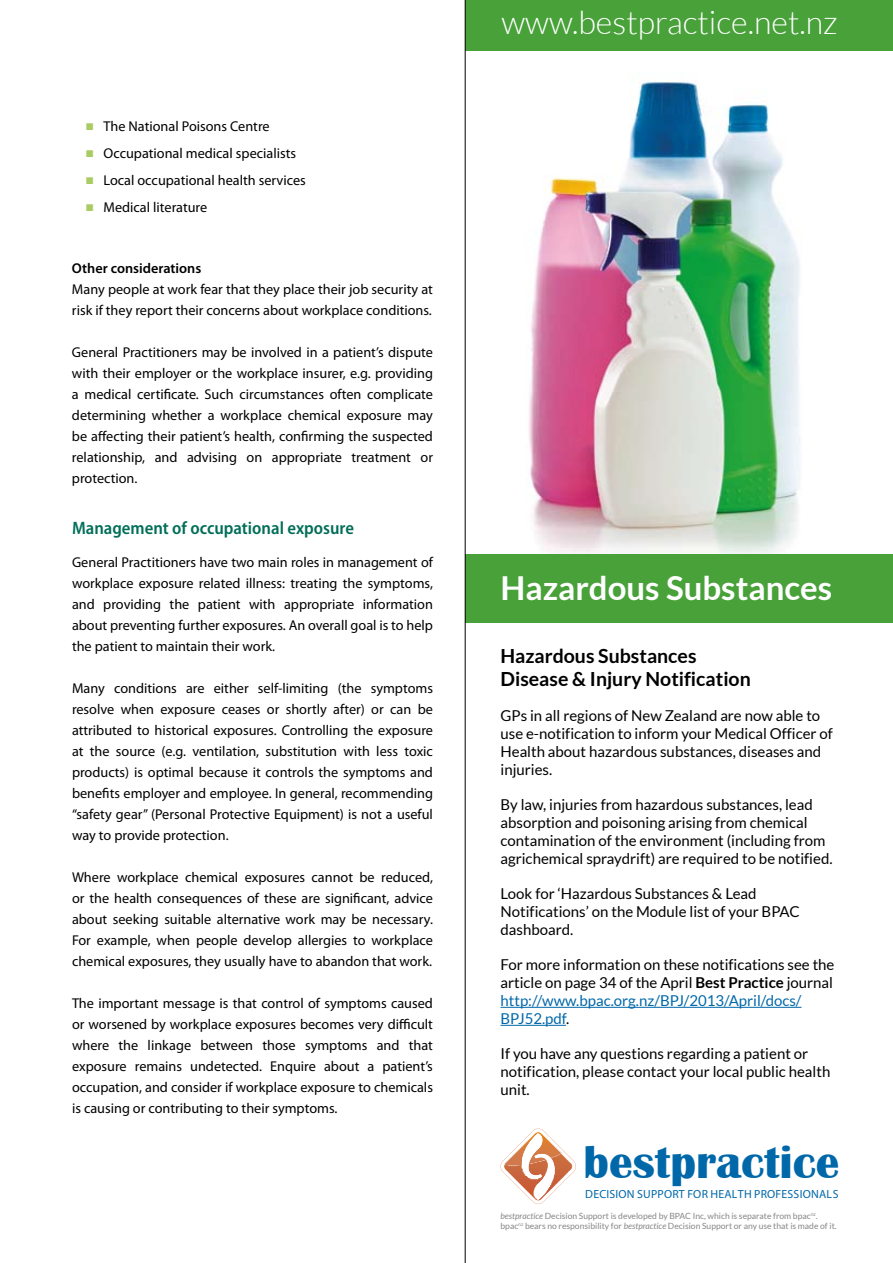
<style>
.page{position:relative;width:893px;height:1263px;background:#fff}
.page>*{position:absolute;margin:0;border:0;box-sizing:border-box;transform-origin:0 0}
.t1{font:700 47.25px "Britannic";color:#0068a9}
.t2{font:700 33px "Lato";color:#fff}
.t3{font:300 32.25px "Lato";color:#fff}
.t4{font:700 19.5px/23.4px "Lato";color:#000}
.t5{font:600 semi-condensed 18px "Myriad Pro";color:#006e58}
.t6{font:15px/18px "Lato";color:#000}
.t7{font:14.25px/21px "Myriad Pro";color:#000;text-align:justify}
.t8{font:600 14.25px "Myriad Pro";color:#000}
.t9{font:11.85px "Myriad Pro";letter-spacing:.02em;color:#0068a9}
.t10{font:8.55px/10.2px "Lato";color:#868687}
.s1{font-family:"Franklin Gothic";color:#a9cb62}
.s2{font-weight:700}
.s3{color:#0068a9}
.s4{font-style:italic}
</style>
<div class="page">
<img style="left:492px;top:50px;width:356px;height:504px">
<hr style="left:500px;top:1007px;width:301px;height:1px;background:#0068a9">
<hr style="left:500px;top:1025px;width:66px;height:1px;background:#0068a9">
<svg style="left:500px;top:1128px;width:76px;height:76px"></svg>
<div style="left:465px;top:0;width:428px;height:50px;background:#48a139"></div>
<div style="left:465px;top:554px;width:428px;height:68px;background:#48a139"></div>
<hr style="left:465px;top:0;width:1px;height:1263px;background:#000">
<p class="t7" style="left:86px;top:116px;width:186px"><span class="s1">■</span> The National Poisons Centre</p>
<p class="t7" style="left:86px;top:143px;width:212px"><span class="s1">■</span> Occupational medical specialists</p>
<p class="t7" style="left:86px;top:170px;width:222px"><span class="s1">■</span> Local occupational health services</p>
<p class="t7" style="left:86px;top:197px;width:123px"><span class="s1">■</span> Medical literature</p>
<p class="t8" style="left:72px;top:259px;width:131px">Other considerations</p>
<p class="t7" style="left:72px;top:278px;width:362px">Many people at work fear that they place their job security at risk if they report their concerns about workplace conditions.</p>
<p class="t7" style="left:72px;top:341px;width:362px">General Practitioners may be involved in a patient’s dispute with their employer or the workplace insurer, e.g. providing a medical certificate. Such circumstances often complicate determining whether a workplace chemical exposure may be affecting their patient’s health, confirming the suspected relationship, and advising on appropriate treatment or protection.</p>
<p class="t5" style="left:72px;top:518px;width:284px">Management of occupational exposure</p>
<p class="t7" style="left:72px;top:551px;width:362px">General Practitioners have two main roles in management of workplace exposure related illness: treating the symptoms, and providing the patient with appropriate information about preventing further exposures. An overall goal is to help the patient to maintain their work.</p>
<p class="t7" style="left:72px;top:678px;width:362px">Many conditions are either self-limiting (the symptoms resolve when exposure ceases or shortly after) or can be attributed to historical exposures. Controlling the exposure at the source (e.g. ventilation, substitution with less toxic products) is optimal because it controls the symptoms and benefits employer and employee. In general, recommending “safety gear” (Personal Protective Equipment) is not a useful way to provide protection.</p>
<p class="t7" style="left:72px;top:867px;width:362px">Where workplace chemical exposures cannot be reduced, or the health consequences of these are significant, advice about seeking suitable alternative work may be necessary.<br>For example, when people develop allergies to workplace chemical exposures, they usually have to abandon that work.</p>
<p class="t7" style="left:72px;top:993px;width:362px">The important message is that control of symptoms caused or worsened by workplace exposures becomes very difficult where the linkage between those symptoms and that exposure remains undetected. Enquire about a patient’s occupation, and consider if workplace exposure to chemicals is causing or contributing to their symptoms.</p>
<h3 class="t3" style="left:501px;top:6px;width:338px">www.bestpractice.net.nz</h3>
<h2 class="t2" style="left:500px;top:569px;width:333px">Hazardous Substances</h2>
<h3 class="t4" style="left:500px;top:644px;width:252px">Hazardous Substances<br>Disease &amp; Injury Notification</h3>
<p class="t6" style="left:500px;top:707px;width:334px">GPs in all regions of New Zealand are now able to use e-notification to inform your Medical Officer of Health about hazardous substances, diseases and injuries.</p>
<p class="t6" style="left:500px;top:796px;width:334px">By law, injuries from hazardous substances, lead absorption and poisoning arising from chemical contamination of the environment (including from agrichemical spraydrift) are required to be notified.</p>
<p class="t6" style="left:500px;top:885px;width:301px">Look for ‘Hazardous Substances &amp; Lead<br>Notifications’ on the Module list of your BPAC dashboard.</p>
<p class="t6" style="left:500px;top:956px;width:335px">For more information on these notifications see the article on page 34 of the April <span class="s2">Best Practice</span> journal <span class="s3">http://www.bpac.org.nz/BPJ/2013/April/docs/ BPJ52.pdf</span>.</p>
<p class="t6" style="left:500px;top:1045px;width:331px">If you have any questions regarding a patient or notification, please contact your local public health unit.</p>
<h1 class="t1" style="left:584px;top:1135px;width:257px">bestpractice</h1>
<p class="t9" style="left:585px;top:1186px;width:255px">DECISION SUPPORT FOR HEALTH PROFESSIONALS</p>
<p class="t10" style="left:500px;top:1210px;width:338px"><span class="s4">bestpractice</span> Decision Support is developed by BPAC Inc, which is separate from bpac<sup>nz</sup>. bpac<sup>nz</sup> bears no responsibility for <span class="s4">bestpractice</span> Decision Support or any use that is made of it.</p>
</div>
